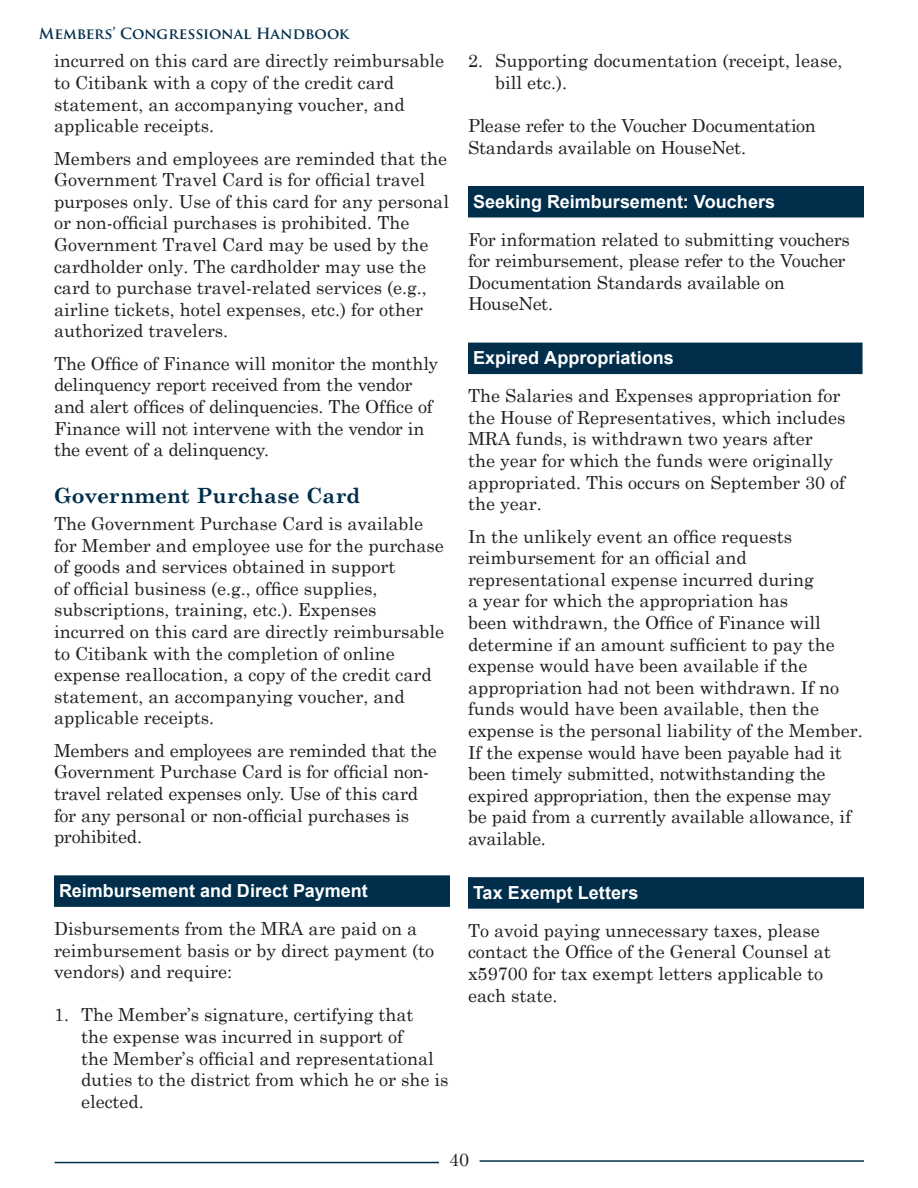
<style>
.page{position:relative;width:918px;height:1188px;background:#fff}
.page>*{position:absolute;margin:0;border:0;box-sizing:border-box;transform-origin:0 0}
._3_0_Sub_to_Subhead{font:700 21px "Century Schoolbook";letter-spacing:.005em;color:#002e4b}
.BODY_TEXT{font:18px/21.6px "Century Schoolbook";color:#231f20}
.BODY_TEXT-2{font:18px/21.6px "Century Schoolbook";letter-spacing:-.02em;color:#231f20}
._2_0_Subhead_Banner{font:700 18px "Arial";color:#fff}
.t1{font:700 15px "Trajan Pro";color:#002e4b}
</style>
<div class="page">
<hr style="left:55px;top:1162px;width:384px;height:1px;background:#002e4b">
<hr style="left:480px;top:1160px;width:384px;height:2px;background:#002e4b">
<div style="left:54px;top:875px;width:396px;height:32px;background:#002e4b"></div>
<div style="left:468px;top:186px;width:396px;height:31px;background:#002e4b"></div>
<div style="left:468px;top:343px;width:395px;height:31px;background:#002e4b"></div>
<div style="left:468px;top:877px;width:396px;height:32px;background:#002e4b"></div>
<p class="t1" style="left:39px;top:25px;width:312px">Members’ Congressional Handbook</p>
<p class="BODY_TEXT" style="left:54px;top:50px;width:392px">incurred on this card are directly reimbursable to Citibank with a copy of the credit card statement, an accompanying voucher, and applicable receipts.</p>
<p class="BODY_TEXT" style="left:54px;top:147px;width:397px">Members and employees are reminded that the Government Travel Card is for official travel purposes only. Use of this card for any personal or non-official purchases is prohibited. The Government Travel Card may be used by the cardholder only. The cardholder may use the card to purchase travel-related services (e.g., airline tickets, hotel expenses, etc.) for other authorized travelers.</p>
<p class="BODY_TEXT-2" style="left:54px;top:352px;width:386px">The Office of Finance will monitor the monthly delinquency report received from the vendor and alert offices of delinquencies. The Office of Finance will not intervene with the vendor in the event of a delinquency.</p>
<p class="_3_0_Sub_to_Subhead" style="left:54px;top:483px;width:308px">Government Purchase Card</p>
<p class="BODY_TEXT" style="left:54px;top:512px;width:392px">The Government Purchase Card is available for Member and employee use for the purchase of goods and services obtained in support<br>of official business (e.g., office supplies, subscriptions, training, etc.). Expenses incurred on this card are directly reimbursable to Citibank with the completion of online expense reallocation, a copy of the credit card statement, an accompanying voucher, and applicable receipts.</p>
<p class="BODY_TEXT" style="left:54px;top:739px;width:384px">Members and employees are reminded that the Government Purchase Card is for official non&shy;travel related expenses only. Use of this card for any personal or non-official purchases is prohibited.</p>
<p class="_2_0_Subhead_Banner" style="left:59px;top:879px;width:310px">Reimbursement and Direct Payment</p>
<p class="BODY_TEXT" style="left:54px;top:917px;width:382px">Disbursements from the MRA are paid on a reimbursement basis or by direct payment (to vendors) and require:</p>
<p class="BODY_TEXT" style="left:81px;top:1004px;width:369px;text-indent:-27px">1. The Member’s signature, certifying that<br>the expense was incurred in support of<br>the Member’s official and representational duties to the district from which he or she is elected.</p>
<p class="BODY_TEXT" style="left:495px;top:50px;width:349px;text-indent:-27px">2. Supporting documentation (receipt, lease, bill etc.).</p>
<p class="BODY_TEXT-2" style="left:468px;top:114px;width:349px">Please refer to the Voucher Documentation<br>Standards available on HouseNet.</p>
<p class="_2_0_Subhead_Banner" style="left:473px;top:189px;width:304px">Seeking Reimbursement: Vouchers</p>
<p class="BODY_TEXT-2" style="left:468px;top:228px;width:383px">For information related to submitting vouchers for reimbursement, please refer to the Voucher Documentation Standards available on HouseNet.</p>
<p class="_2_0_Subhead_Banner" style="left:473px;top:346px;width:202px">Expired Appropriations</p>
<p class="BODY_TEXT" style="left:468px;top:384px;width:379px">The Salaries and Expenses appropriation for the House of Representatives, which includes MRA funds, is withdrawn two years after<br>the year for which the funds were originally appropriated. This occurs on September 30 of the year.</p>
<p class="BODY_TEXT" style="left:468px;top:525px;width:396px">In the unlikely event an office requests reimbursement for an official and representational expense incurred during<br>a year for which the appropriation has<br>been withdrawn, the Office of Finance will determine if an amount sufficient to pay the expense would have been available if the appropriation had not been withdrawn. If no funds would have been available, then the expense is the personal liability of the Member.</p>
<p class="BODY_TEXT-2" style="left:468px;top:741px;width:385px">If the expense would have been payable had it been timely submitted, notwithstanding the expired appropriation, then the expense may be paid from a currently available allowance, if available.</p>
<p class="_2_0_Subhead_Banner" style="left:473px;top:881px;width:167px">Tax Exempt Letters</p>
<p class="BODY_TEXT" style="left:468px;top:919px;width:364px">To avoid paying unnecessary taxes, please contact the Office of the General Counsel at x59700 for tax exempt letters applicable to each state.</p>
<p class="BODY_TEXT" style="left:449px;top:1148px;width:22px">40</p>
</div>
